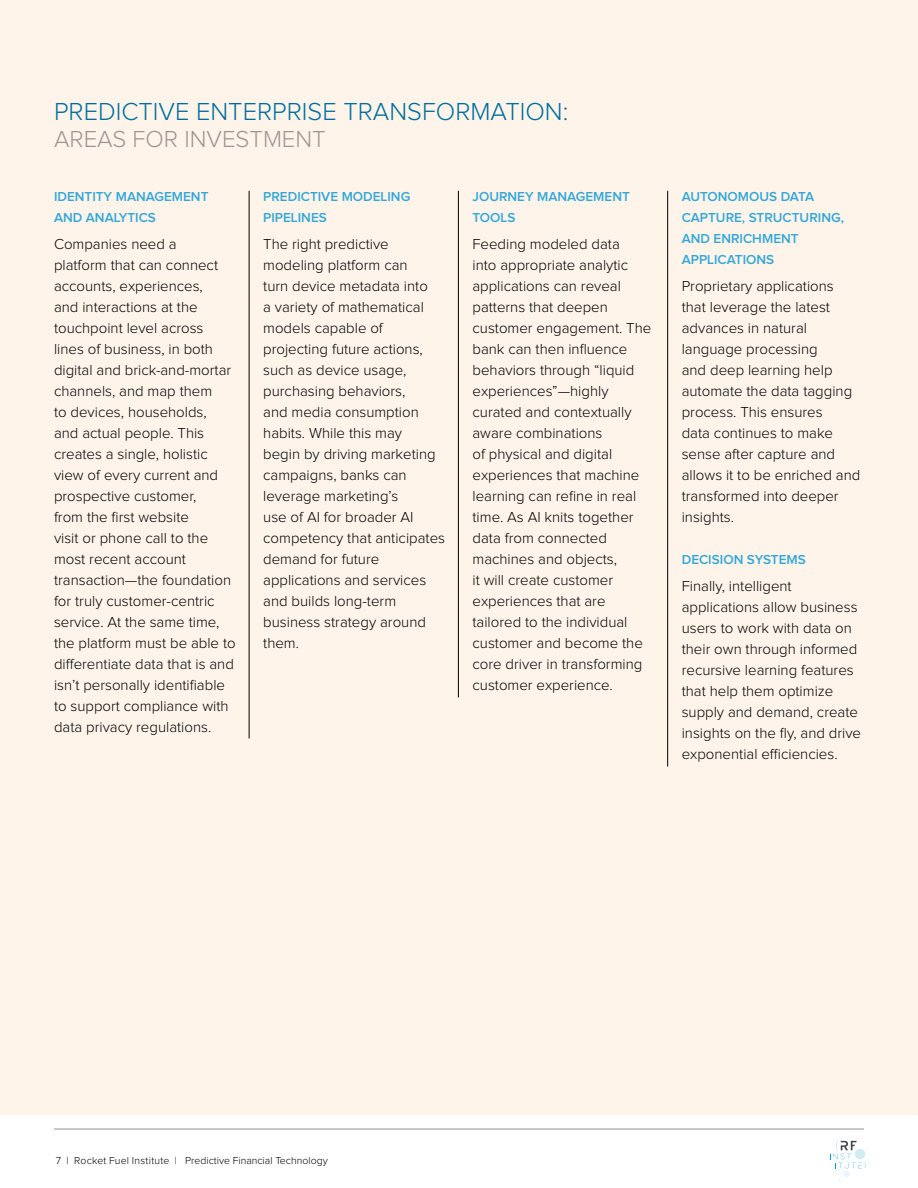
<style>
.page{position:relative;width:918px;height:1188px;background:#fff}
.page>*{position:absolute;margin:0;border:0;box-sizing:border-box;transform-origin:0 0}
.t1{font:300 25.5px "Proxima Nova";color:#006e9d}
.t2{font:300 24px "Proxima Nova";color:#9f9694}
.t3{font:300 15px/21px "Proxima Nova";color:#000}
.t4{font:600 13.5px/21px "Proxima Nova";color:#34a7d7}
.t5{font:300 10.5px "Proxima Nova";color:#000}
</style>
<div class="page">
<div style="left:0;top:0;width:918px;height:1115px;background:#fef4ea"></div>
<hr style="left:54px;top:1129px;width:810px;height:1px;background:#939598">
<svg style="left:830px;top:1136px;width:36px;height:46px"></svg>
<hr style="left:249px;top:191px;width:1px;height:547px;background:#000">
<hr style="left:458px;top:191px;width:1px;height:506px;background:#000">
<hr style="left:667px;top:191px;width:1px;height:576px;background:#000">
<h1 class="t1" style="left:54px;top:97px;width:516px">PREDICTIVE ENTERPRISE TRANSFORMATION:</h1>
<h2 class="t2" style="left:54px;top:125px;width:273px">AREAS FOR INVESTMENT</h2>
<p class="t4" style="left:54px;top:186px;width:156px">IDENTITY MANAGEMENT<br>AND ANALYTICS</p>
<p class="t3" style="left:54px;top:234px;width:183px">Companies need a<br>platform that can connect accounts, experiences,<br>and interactions at the touchpoint level across lines of business, in both digital and brick-and-mortar channels, and map them<br>to devices, households,<br>and actual people. This creates a single, holistic view of every current and prospective customer,<br>from the first website<br>visit or phone call to the most recent account transaction—the foundation for truly customer-centric service. At the same time, the platform must be able to differentiate data that is and isn’t personally identifiable to support compliance with data privacy regulations.</p>
<p class="t4" style="left:263px;top:186px;width:149px">PREDICTIVE MODELING<br>PIPELINES</p>
<p class="t3" style="left:263px;top:234px;width:183px">The right predictive modeling platform can<br>turn device metadata into<br>a variety of mathematical models capable of projecting future actions, such as device usage, purchasing behaviors,<br>and media consumption habits. While this may<br>begin by driving marketing campaigns, banks can leverage marketing’s<br>use of AI for broader AI competency that anticipates demand for future applications and services and builds long-term business strategy around them.</p>
<p class="t4" style="left:472px;top:186px;width:159px">JOURNEY MANAGEMENT<br>TOOLS</p>
<p class="t3" style="left:472px;top:234px;width:180px">Feeding modeled data<br>into appropriate analytic applications can reveal patterns that deepen customer engagement. The bank can then influence behaviors through “liquid experiences”—highly curated and contextually aware combinations<br>of physical and digital experiences that machine learning can refine in real time. As AI knits together data from connected machines and objects,<br>it will create customer experiences that are tailored to the individual customer and become the core driver in transforming customer experience.</p>
<p class="t4" style="left:682px;top:186px;width:164px">AUTONOMOUS DATA<br>CAPTURE, STRUCTURING,<br>AND ENRICHMENT<br>APPLICATIONS</p>
<p class="t3" style="left:682px;top:276px;width:180px">Proprietary applications that leverage the latest advances in natural language processing<br>and deep learning help automate the data tagging process. This ensures<br>data continues to make sense after capture and allows it to be enriched and transformed into deeper insights.</p>
<p class="t4" style="left:682px;top:549px;width:126px">DECISION SYSTEMS</p>
<p class="t3" style="left:682px;top:576px;width:181px">Finally, intelligent applications allow business users to work with data on their own through informed recursive learning features that help them optimize supply and demand, create insights on the fly, and drive exponential efficiencies.</p>
<p class="t5" style="left:56px;top:1155px;width:273px">7 | Rocket Fuel Institute | Predictive Financial Technology</p>
</div>
